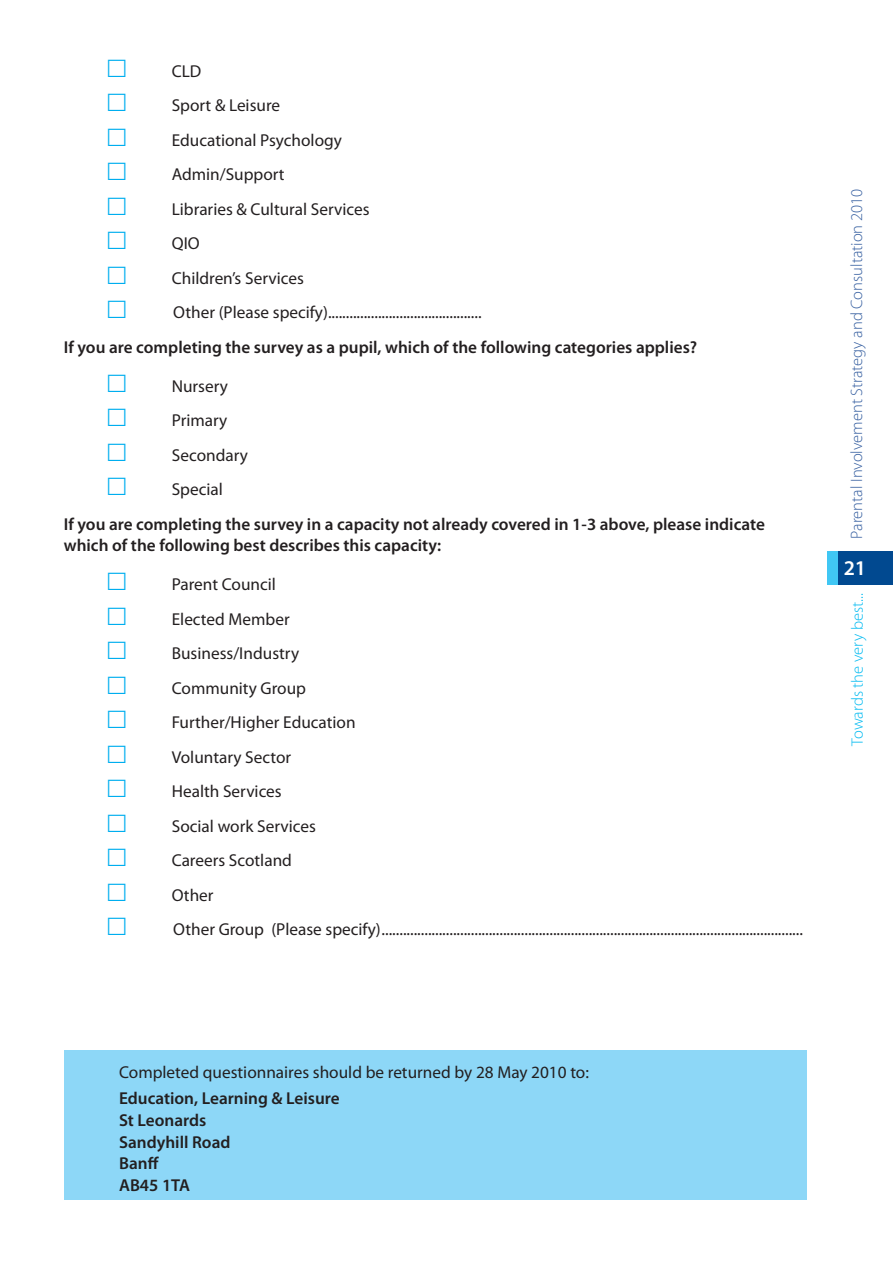
<style>
.page{position:relative;width:893px;height:1263px;background:#fff}
.page>*{position:absolute;margin:0;border:0;box-sizing:border-box;transform-origin:0 0}
.t1{font:600 21px "Myriad Pro";color:#fff}
.body__indent_box{font:17.25px "Myriad Pro";color:#231f20}
.box_other{font:17.25px "Myriad Pro";color:#231f20}
.body_bold{font:600 17.25px/21.8px "Myriad Pro";color:#231f20}
.body{font:600 17.25px/21.8px "Myriad Pro";color:#231f20}
.Table_body{font:17.25px "Myriad Pro";color:#231f20}
.t2{font:300 16.5px "Myriad Pro";color:#365fa0}
.t3{font:300 16.5px "Myriad Pro";color:#00baf1}
</style>
<div class="page">
<div style="left:838px;top:551px;width:55px;height:33px;background:#014990"></div>
<div style="left:827px;top:551px;width:11px;height:33px;background:#40c7f4"></div>
<div style="left:65px;top:1050px;width:742px;height:149px;background:#8dd7f7"></div>
<p class="body__indent_box" style="left:172px;top:60px;width:31px">CLD</p>
<p class="body__indent_box" style="left:172px;top:95px;width:110px">Sport &amp; Leisure</p>
<p class="body__indent_box" style="left:172px;top:129px;width:172px">Educational Psychology</p>
<p class="body__indent_box" style="left:172px;top:164px;width:114px">Admin/Support</p>
<p class="body__indent_box" style="left:172px;top:198px;width:199px">Libraries &amp; Cultural Services</p>
<p class="body__indent_box" style="left:172px;top:233px;width:29px">QIO</p>
<p class="body__indent_box" style="left:172px;top:267px;width:134px">Children’s Services</p>
<p class="box_other" style="left:173px;top:302px;width:160px">Other (Please specify)............................................</p>
<p class="body_bold" style="left:64px;top:336px;width:635px">If you are completing the survey as a pupil, which of the following categories applies?</p>
<p class="body__indent_box" style="left:172px;top:375px;width:58px">Nursery</p>
<p class="body__indent_box" style="left:172px;top:410px;width:57px">Primary</p>
<p class="body__indent_box" style="left:172px;top:444px;width:78px">Secondary</p>
<p class="body__indent_box" style="left:172px;top:479px;width:53px">Special</p>
<p class="body_bold" style="left:64px;top:512px;width:703px">If you are completing the survey in a capacity not already covered in 1-3 above, please indicate which of the following best describes this capacity:</p>
<p class="body__indent_box" style="left:172px;top:574px;width:106px">Parent Council</p>
<p class="body__indent_box" style="left:172px;top:608px;width:119px">Elected Member</p>
<p class="body__indent_box" style="left:172px;top:643px;width:129px">Business/Industry</p>
<p class="body__indent_box" style="left:172px;top:677px;width:136px">Community Group</p>
<p class="body__indent_box" style="left:172px;top:712px;width:185px">Further/Higher Education</p>
<p class="body__indent_box" style="left:172px;top:746px;width:121px">Voluntary Sector</p>
<p class="body__indent_box" style="left:172px;top:781px;width:111px">Health Services</p>
<p class="body__indent_box" style="left:172px;top:815px;width:146px">Social work Services</p>
<p class="body__indent_box" style="left:172px;top:850px;width:122px">Careers Scotland</p>
<p class="body__indent_box" style="left:172px;top:884px;width:43px">Other</p>
<p class="box_other" style="left:173px;top:919px;width:212px">Other Group (Please specify).......................................................................................................................</p>
<p class="t2" style="left:847px;top:539px;width:351px;rotate:-90deg">Parental Involvement Strategy and Consultation 2010</p>
<p class="t1" style="left:844px;top:554px;width:24px">21</p>
<p class="t3" style="left:847px;top:746px;width:154px;rotate:-90deg">Towards the very best...</p>
<p class="Table_body" style="left:119px;top:1061px;width:471px">Completed questionnaires should be returned by 28 May 2010 to:</p>
<p class="body" style="left:119px;top:1087px;width:222px">Education, Learning &amp; Leisure<br>St Leonards</p>
<p class="body" style="left:119px;top:1130px;width:113px">Sandyhill Road</p>
<p class="body" style="left:119px;top:1152px;width:41px">Banff</p>
<p class="body" style="left:119px;top:1174px;width:72px">AB45 1TA</p>
</div>
